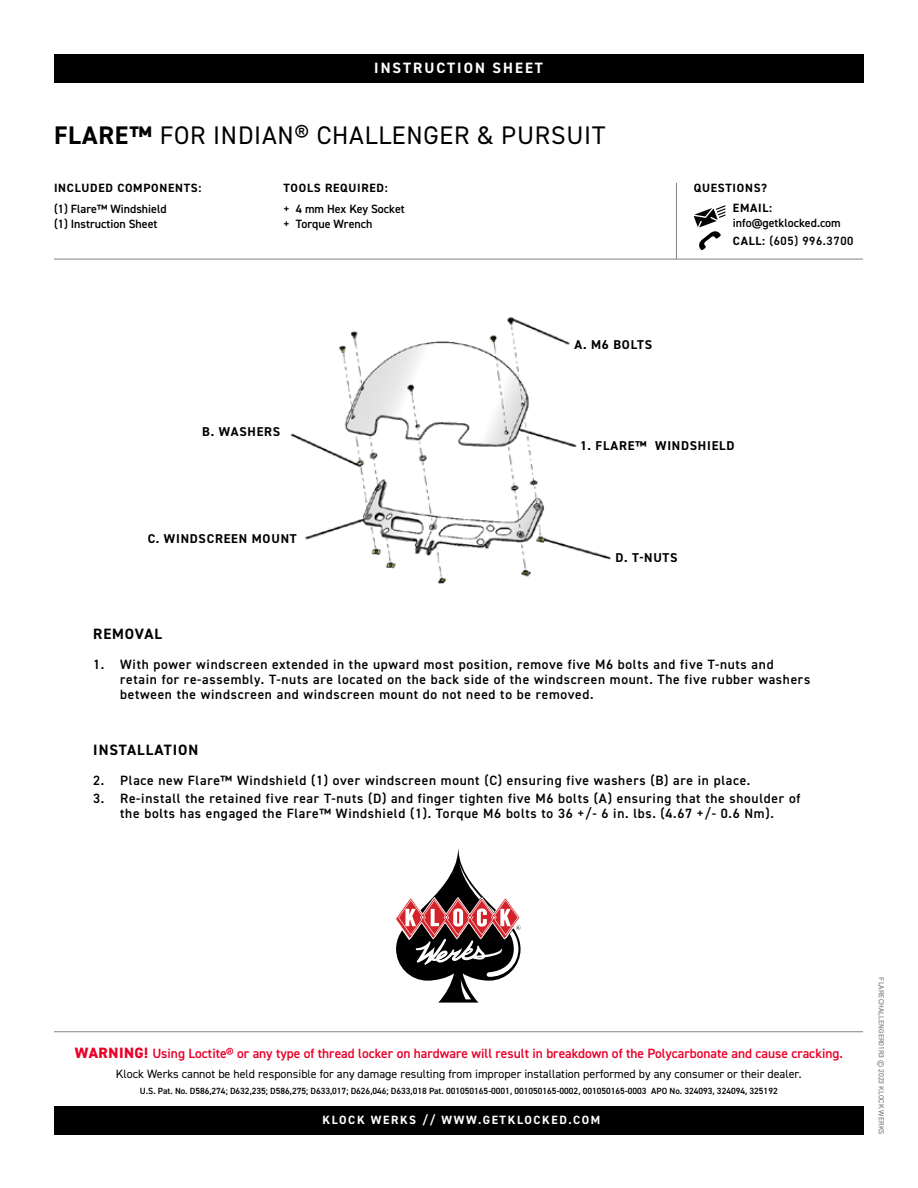
<style>
.page{position:relative;width:918px;height:1188px;background:#fff}
.page>*{position:absolute;margin:0;border:0;box-sizing:border-box;transform-origin:0 0}
.t1{font:25.5px "DIN2014";letter-spacing:.03em;color:#000}
.t2{font:700 15px "DIN2014";letter-spacing:.06em;color:#000}
.t3{font:700 15px "DIN2014";letter-spacing:.135em;color:#fff}
.t4{font:600 13.5px/15px "DIN2014";letter-spacing:.05em;color:#000}
.t5{font:600 13.5px "DIN2014";color:#ea0029}
.t6{font:700 12.75px "DIN2014";letter-spacing:.06em;color:#000}
.t7{font:12px "DIN2014";color:#000}
.t8{font:600 12px/15px "DIN2014";color:#000}
.t9{font:700 12px "DIN2014";letter-spacing:.06em;color:#000}
.t10{font:700 12px "DIN2014";letter-spacing:.135em;color:#fff}
.t11{font:600 12px "DIN2014";letter-spacing:.05em;color:#000}
.t12{font:600 9px "DIN2014";color:#000}
.t13{font:7.5px "DIN2014";letter-spacing:.01em;color:#6d6e71}
.s1{font-weight:700}
.s2{font-weight:800;font-size:15px}
</style>
<div class="page">
<hr style="left:54px;top:259px;width:809px;height:1px;background:#808285">
<hr style="left:676px;top:183px;width:1px;height:76px;background:#808285">
<img style="left:290px;top:317px;width:321px;height:267px">
<hr style="left:54px;top:1031px;width:809px;height:1px;background:#808285">
<div style="left:54px;top:54px;width:809px;height:28px;background:#000"></div>
<div style="left:54px;top:1107px;width:809px;height:28px;background:#000"></div>
<svg style="left:694px;top:205px;width:31px;height:46px"></svg>
<svg style="left:395px;top:849px;width:126px;height:154px"></svg>
<p class="t3" style="left:374px;top:58px;width:170px">INSTRUCTION SHEET</p>
<h1 class="t1" style="left:54px;top:119px;width:553px"><span class="s1">FLARE™</span> FOR INDIAN® CHALLENGER &amp; PURSUIT</h1>
<p class="t9" style="left:54px;top:180px;width:149px">INCLUDED COMPONENTS:</p>
<p class="t9" style="left:284px;top:180px;width:106px">TOOLS REQUIRED:</p>
<p class="t9" style="left:694px;top:180px;width:75px">QUESTIONS?</p>
<p class="t8" style="left:54px;top:201px;width:114px">(1) Flare™ Windshield (1) Instruction Sheet</p>
<p class="t8" style="left:284px;top:201px;width:123px">+ 4 mm Hex Key Socket + Torque Wrench</p>
<p class="t6" style="left:202px;top:423px;width:80px">B. WASHERS</p>
<p class="t6" style="left:148px;top:530px;width:151px">C. WINDSCREEN MOUNT</p>
<p class="t9" style="left:733px;top:200px;width:41px">EMAIL:</p>
<p class="t8" style="left:733px;top:215px;width:109px">info@getklocked.com</p>
<p class="t6" style="left:575px;top:336px;width:79px">A. M6 BOLTS</p>
<p class="t11" style="left:733px;top:233px;width:122px"><span class="s1">CALL:</span> (605) 996.3700</p>
<p class="t6" style="left:580px;top:438px;width:156px">1. FLARE™ WINDSHIELD</p>
<p class="t6" style="left:616px;top:549px;width:63px">D. T-NUTS</p>
<p class="t2" style="left:93px;top:624px;width:70px">REMOVAL</p>
<p class="t4" style="left:120px;top:656px;width:692px;text-indent:-27px">1. With power windscreen extended in the upward most position, remove five M6 bolts and five T-nuts and retain for re-assembly. T-nuts are located on the back side of the windscreen mount. The five rubber washers between the windscreen and windscreen mount do not need to be removed.</p>
<p class="t2" style="left:93px;top:740px;width:106px">INSTALLATION</p>
<p class="t4" style="left:93px;top:773px;width:659px">2. Place new Flare™ Windshield (1) over windscreen mount (C) ensuring five washers (B) are in place.</p>
<p class="t4" style="left:93px;top:791px;width:709px;text-align:center">3. Re-install the retained five rear T-nuts (D) and finger tighten five M6 bolts (A) ensuring that the shoulder of the bolts has engaged the Flare™ Windshield (1). Torque M6 bolts to 36 +/- 6 in. lbs. (4.67 +/- 0.6 Nm).</p>
<p class="t5" style="left:75px;top:1044px;width:770px"><span class="s2">WARNING!</span> Using Loctite® or any type of thread locker on hardware will result in breakdown of the Polycarbonate and cause cracking.</p>
<p class="t7" style="left:116px;top:1066px;width:687px">Klock Werks cannot be held responsible for any damage resulting from improper installation performed by any consumer or their dealer.</p>
<p class="t12" style="left:140px;top:1085px;width:639px">U.S. Pat. No. D586,274; D632,235; D586,275; D633,017; D626,046; D633,018 Pat. 001050165-0001, 001050165-0002, 001050165-0003 APO No. 324093, 324094, 325192</p>
<p class="t10" style="left:322px;top:1112px;width:279px">KLOCK WERKS // WWW.GETKLOCKED.COM</p>
<p class="t13" style="left:886px;top:977px;width:159px;rotate:90deg">FLARECHALLENGER01R3 © 2023 KLOCK WERKS</p>
</div>
